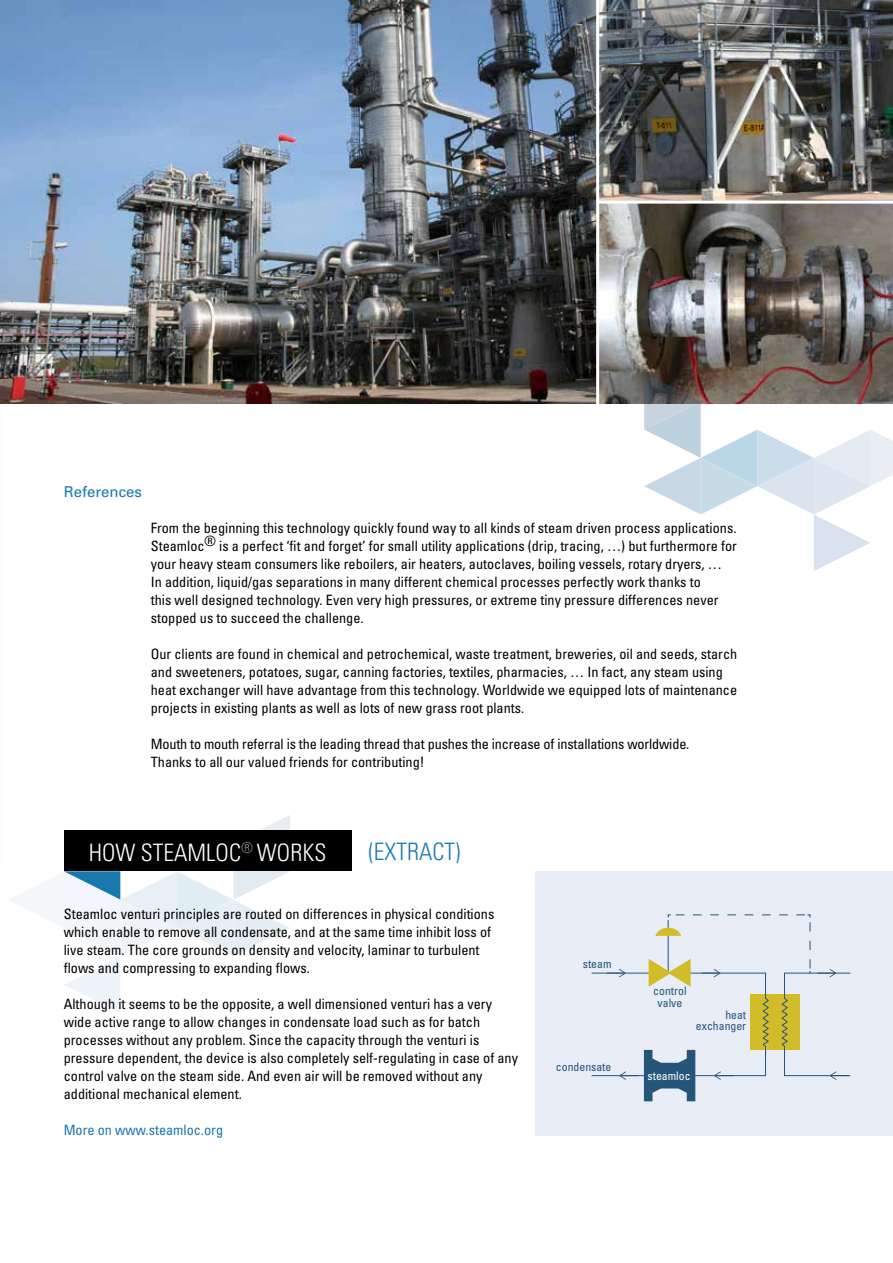
<style>
.page{position:relative;width:893px;height:1263px;background:#fff}
.page>*{position:absolute;margin:0;border:0;box-sizing:border-box;transform-origin:0 0}
.t1{font:300 condensed 24px "Univers";color:#fff}
.t2{font:300 condensed 24px "Univers";color:#1979af}
.t3{font:15px "Univers";color:#1979af}
.t4{font:condensed 14.25px/18px "Univers";color:#000}
.t5{font:condensed 14.25px "Univers";color:#1979af}
.t6{font:condensed 11.7px/11.7px "Univers";color:#255578;text-align:center}
.t7{font:condensed 11.7px "Univers";color:#fff}
</style>
<div class="page">
<img style="left:1px;top:0;width:892px;height:404px">
<hr style="left:596px;top:0;width:3px;height:404px;background:#fff">
<hr style="left:597px;top:201px;width:296px;height:3px;background:#fff">
<svg style="left:644px;top:373px;width:249px;height:198px"></svg>
<div style="left:64px;top:830px;width:287px;height:41px;background:#000"></div>
<svg style="left:64px;top:815px;width:226px;height:197px"></svg>
<div style="left:536px;top:871px;width:357px;height:265px;background:#e8edf6"></div>
<svg style="left:591px;top:914px;width:260px;height:187px"></svg>
<p class="t3" style="left:64px;top:482px;width:80px">References</p>
<p class="t4" style="left:151px;top:518px;width:588px">From the beginning this technology quickly found way to all kinds of steam driven process applications.<br>Steamloc® is a perfect ‘fit and forget’ for small utility applications (drip, tracing, …) but furthermore for your heavy steam consumers like reboilers, air heaters, autoclaves, boiling vessels, rotary dryers, …<br>In addition, liquid/gas separations in many different chemical processes perfectly work thanks to<br>this well designed technology. Even very high pressures, or extreme tiny pressure differences never stopped us to succeed the challenge.</p>
<p class="t4" style="left:151px;top:644px;width:588px">Our clients are found in chemical and petrochemical, waste treatment, breweries, oil and seeds, starch and sweeteners, potatoes, sugar, canning factories, textiles, pharmacies, … In fact, any steam using heat exchanger will have advantage from this technology. Worldwide we equipped lots of maintenance projects in existing plants as well as lots of new grass root plants.</p>
<p class="t4" style="left:151px;top:734px;width:540px">Mouth to mouth referral is the leading thread that pushes the increase of installations worldwide.<br>Thanks to all our valued friends for contributing!</p>
<h1 class="t1" style="left:89px;top:838px;width:239px">HOW STEAMLOC<sup>®</sup> WORKS</h1>
<h1 class="t2" style="left:369px;top:837px;width:93px">(EXTRACT)</h1>
<p class="t4" style="left:64px;top:905px;width:432px">Steamloc venturi principles are routed on differences in physical conditions which enable to remove all condensate, and at the same time inhibit loss of live steam. The core grounds on density and velocity, laminar to turbulent flows and compressing to expanding flows.</p>
<p class="t4" style="left:64px;top:995px;width:456px">Although it seems to be the opposite, a well dimensioned venturi has a very wide active range to allow changes in condensate load such as for batch processes without any problem. Since the capacity through the venturi is pressure dependent, the device is also completely self-regulating in case of any control valve on the steam side. And even air will be removed without any additional mechanical element.</p>
<p class="t5" style="left:64px;top:1121px;width:161px">More on www.steamloc.org</p>
<p class="t6" style="left:583px;top:958px;width:30px">steam</p>
<p class="t6" style="left:556px;top:1060px;width:57px">condensate</p>
<p class="t6" style="left:653px;top:985px;width:35px">control valve</p>
<p class="t6" style="left:696px;top:1008px;width:52px;text-align:right">heat exchanger</p>
<p class="t7" style="left:648px;top:1068px;width:45px">steamloc</p>
</div>
